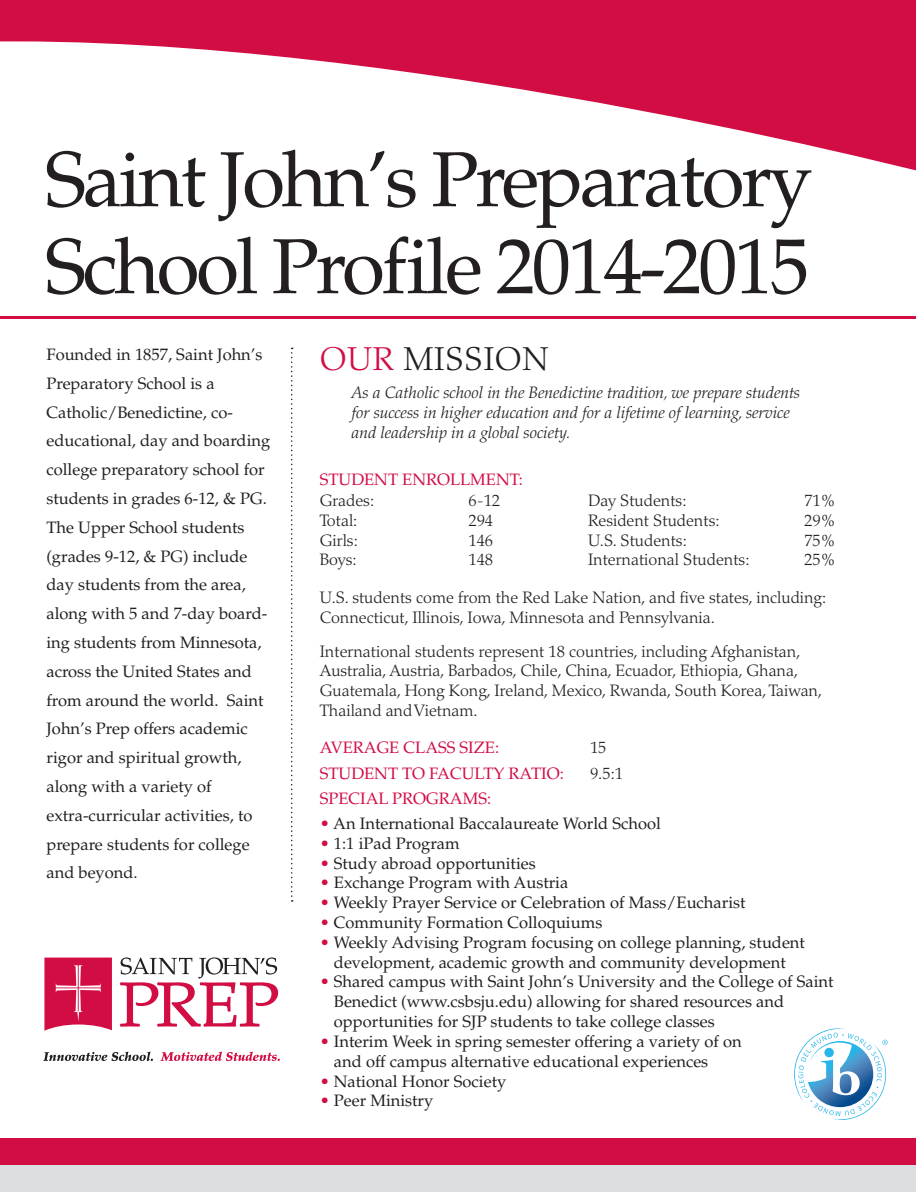
<style>
.page{position:relative;width:916px;height:1192px;background:#fff}
.page>*{position:absolute;margin:0;border:0;box-sizing:border-box;transform-origin:0 0}
.t1{font:78px/87px "Palatino";letter-spacing:-.04em;color:#231f20}
.t2{font:300 33px "Palatino";letter-spacing:.025em;color:#231f20}
.t3{font:16.5px/28.8px "Palatino";color:#231f20}
.t4{font:300 16.5px/19.8px "Palatino";color:#231f20}
.t5{font:italic 300 16.5px/19.8px "Palatino";color:#231f20}
.t6{font:16.5px "Palatino";color:#d20d44}
.s1{color:#d20d44}
</style>
<div class="page">
<svg style="left:0;top:0;width:915px;height:171px;fill:#d20d44"></svg>
<div style="left:0;top:1164px;width:915px;height:28px;background:#dddee0"></div>
<div style="left:0;top:1138px;width:915px;height:26px;background:#d20d44"></div>
<hr style="left:0;top:316px;width:915px;height:2px;background:#d20d44">
<svg style="left:291px;top:348px;width:1px;height:554px"></svg>
<svg style="left:794px;top:1028px;width:93px;height:92px"></svg>
<svg style="left:43px;top:1052px;width:110px;height:9px"></svg>
<svg style="left:160px;top:1052px;width:120px;height:9px"></svg>
<svg style="left:44px;top:958px;width:68px;height:73px;background:#d82e5d"></svg>
<svg style="left:120px;top:957px;width:158px;height:70px"></svg>
<h1 class="t1" style="left:45px;top:138px;width:768px">Saint John’s Preparatory<br>School Profile 2014-2015</h1>
<p class="t3" style="left:46px;top:340px;width:225px">Founded in 1857, Saint John’s<br>Preparatory School is a<br>Catholic/Benedictine, co&shy;educational, day and boarding college preparatory school for students in grades 6-12, &amp; PG.<br>The Upper School students (grades 9-12, &amp; PG) include day students from the area, along with 5 and 7-day board&shy;ing students from Minnesota, across the United States and from around the world. Saint<br>John’s Prep offers academic rigor and spiritual growth, along with a variety of extra-curricular activities, to prepare students for college and beyond.</p>
<h2 class="t2" style="left:319px;top:340px;width:230px"><span class="s1">OUR</span> MISSION</h2>
<p class="t5" style="left:351px;top:383px;width:449px">As a Catholic school in the Benedictine tradition, we prepare students for success in higher education and for a lifetime of learning, service and leadership in a global society.</p>
<p class="t6" style="left:319px;top:470px;width:205px">STUDENT ENROLLMENT:</p>
<p class="t4" style="left:319px;top:491px;width:56px">Grades:</p>
<p class="t4" style="left:468px;top:491px;width:33px">6-12</p>
<p class="t4" style="left:319px;top:511px;width:39px">Total:</p>
<p class="t4" style="left:468px;top:511px;width:26px">294</p>
<p class="t4" style="left:319px;top:530px;width:40px">Girls:</p>
<p class="t4" style="left:468px;top:530px;width:26px">146</p>
<p class="t4" style="left:319px;top:550px;width:38px">Boys:</p>
<p class="t4" style="left:468px;top:550px;width:26px">148</p>
<p class="t4" style="left:587px;top:491px;width:100px">Day Students:</p>
<p class="t4" style="left:803px;top:491px;width:33px">71%</p>
<p class="t4" style="left:587px;top:511px;width:133px">Resident Students:</p>
<p class="t4" style="left:803px;top:511px;width:33px">29%</p>
<p class="t4" style="left:587px;top:530px;width:100px">U.S. Students:</p>
<p class="t4" style="left:803px;top:530px;width:33px">75%</p>
<p class="t4" style="left:587px;top:550px;width:163px">International Students:</p>
<p class="t4" style="left:803px;top:550px;width:33px">25%</p>
<p class="t4" style="left:319px;top:588px;width:508px">U.S. students come from the Red Lake Nation, and five states, including:<br>Connecticut, Illinois, Iowa, Minnesota and Pennsylvania.</p>
<p class="t4" style="left:319px;top:641px;width:503px">International students represent 18 countries, including Afghanistan, Australia, Austria, Barbados, Chile, China, Ecuador, Ethiopia, Ghana, Guatemala, Hong Kong, Ireland, Mexico, Rwanda, South Korea, Taiwan, Thailand and Vietnam.</p>
<p class="t6" style="left:319px;top:738px;width:181px">AVERAGE CLASS SIZE:</p>
<p class="t4" style="left:589px;top:738px;width:18px">15</p>
<p class="t6" style="left:319px;top:763px;width:245px">STUDENT TO FACULTY RATIO:</p>
<p class="t4" style="left:589px;top:763px;width:34px">9.5:1</p>
<p class="t6" style="left:319px;top:789px;width:173px">SPECIAL PROGRAMS:</p>
<p class="t3" style="left:319px;top:809px;width:342px"><span class="s1">•</span> An International Baccalaureate World School</p>
<p class="t3" style="left:319px;top:829px;width:141px"><span class="s1">•</span> 1:1 iPad Program</p>
<p class="t3" style="left:319px;top:849px;width:217px"><span class="s1">•</span> Study abroad opportunities</p>
<p class="t3" style="left:319px;top:869px;width:250px"><span class="s1">•</span> Exchange Program with Austria</p>
<p class="t3" style="left:319px;top:889px;width:427px"><span class="s1">•</span> Weekly Prayer Service or Celebration of Mass/Eucharist</p>
<p class="t3" style="left:319px;top:908px;width:284px"><span class="s1">•</span> Community Formation Colloquiums</p>
<p class="t3" style="left:319px;top:933px;width:486px;line-height:19.8px;text-align:center"><span class="s1">•</span> Weekly Advising Program focusing on college planning, student development, academic growth and community development</p>
<p class="t3" style="left:334px;top:972px;width:501px;line-height:19.8px;text-indent:-14px"><span class="s1">•</span> Shared campus with Saint John’s University and the College of Saint<br>Benedict (www.csbsju.edu) allowing for shared resources and opportunities for SJP students to take college classes</p>
<p class="t3" style="left:334px;top:1032px;width:409px;line-height:19.8px;text-indent:-14px"><span class="s1">•</span> Interim Week in spring semester offering a variety of on and off campus alternative educational experiences</p>
<p class="t3" style="left:319px;top:1067px;width:188px"><span class="s1">•</span> National Honor Society</p>
<p class="t3" style="left:319px;top:1087px;width:115px"><span class="s1">•</span> Peer Ministry</p>
</div>
